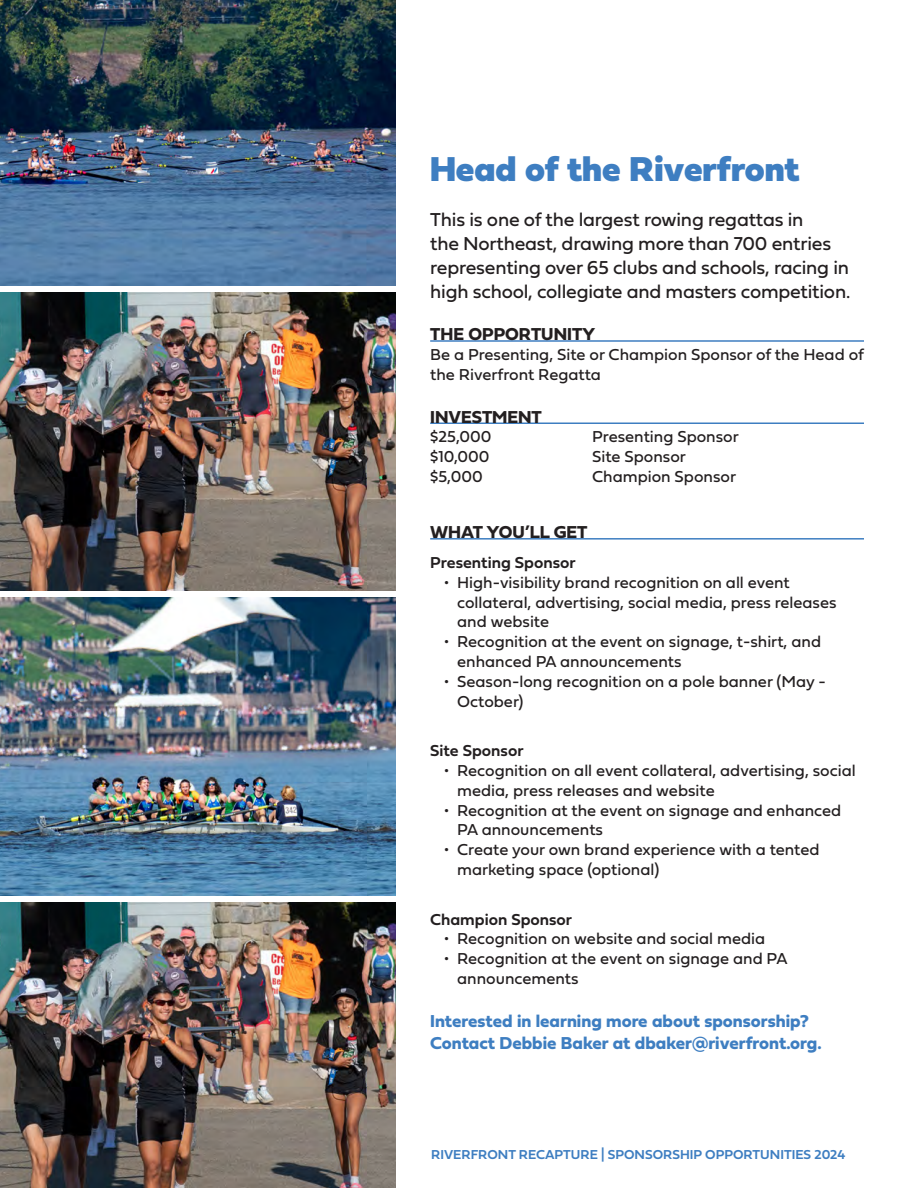
<style>
.page{position:relative;width:918px;height:1188px;background:#fff}
.page>*{position:absolute;margin:0;border:0;box-sizing:border-box;transform-origin:0 0}
.t1{font:36px "Fieldwork Geo Black";color:#3e7ec1}
.t2{font:19.5px/24px "Fieldwork Geo Regular";letter-spacing:-.01em;color:#231f20}
.t3{font:18px/21.6px "Fieldwork Geo Bold";color:#3e7ec1}
.Underline_Headers{font:18px "Fieldwork Geo Bold";color:#231f20}
.t4{font:16.5px/19.8px "Fieldwork Geo Regular";color:#231f20}
.t5{font:16.5px "Fieldwork Geo Demibold";color:#231f20}
.t6{font:13.5px "Fieldwork Geo Demibold";color:#3e7ec1}
</style>
<div class="page">
<img style="left:0;top:292px;width:396px;height:298px">
<hr style="left:430px;top:340px;width:434px;height:2px;background:#3e7ec1">
<hr style="left:430px;top:423px;width:434px;height:1px;background:#3e7ec1">
<hr style="left:430px;top:538px;width:434px;height:2px;background:#3e7ec1">
<img style="left:0;top:598px;width:396px;height:298px">
<img style="left:0;top:903px;width:396px;height:285px">
<img style="left:0;top:0;width:396px;height:285px">
<p class="t1" style="left:430px;top:137px;width:371px">Head of the Riverfront</p>
<p class="t2" style="left:430px;top:206px;width:422px">This is one of the largest rowing regattas in<br>the Northeast, drawing more than 700 entries representing over 65 clubs and schools, racing in high school, collegiate and masters competition.</p>
<p class="Underline_Headers" style="left:430px;top:320px;width:167px">THE OPPORTUNITY</p>
<p class="t4" style="left:430px;top:344px;width:435px">Be a Presenting, Site or Champion Sponsor of the Head of the Riverfront Regatta</p>
<p class="Underline_Headers" style="left:430px;top:402px;width:113px">INVESTMENT</p>
<p class="t4" style="left:430px;top:426px;width:63px">$25,000</p>
<p class="t4" style="left:592px;top:426px;width:148px">Presenting Sponsor</p>
<p class="t4" style="left:430px;top:446px;width:61px">$10,000</p>
<p class="t4" style="left:592px;top:446px;width:95px">Site Sponsor</p>
<p class="t4" style="left:430px;top:466px;width:54px">$5,000</p>
<p class="t4" style="left:592px;top:466px;width:145px">Champion Sponsor</p>
<p class="Underline_Headers" style="left:430px;top:518px;width:159px">WHAT YOU’LL GET</p>
<p class="t5" style="left:430px;top:549px;width:147px">Presenting Sponsor</p>
<p class="t4" style="left:457px;top:572px;width:381px;text-indent:-14px">• High-visibility brand recognition on all event collateral, advertising, social media, press releases and website</p>
<p class="t4" style="left:457px;top:631px;width:365px;text-indent:-14px">• Recognition at the event on signage, t-shirt, and enhanced PA announcements</p>
<p class="t4" style="left:457px;top:671px;width:370px;text-indent:-14px">• Season-long recognition on a pole banner (May -<br>October)</p>
<p class="t5" style="left:430px;top:738px;width:95px">Site Sponsor</p>
<p class="t4" style="left:457px;top:760px;width:400px;text-indent:-14px">• Recognition on all event collateral, advertising, social media, press releases and website</p>
<p class="t4" style="left:457px;top:799px;width:386px;text-indent:-14px">• Recognition at the event on signage and enhanced<br>PA announcements</p>
<p class="t4" style="left:457px;top:839px;width:364px;text-indent:-14px">• Create your own brand experience with a tented marketing space (optional)</p>
<p class="t5" style="left:430px;top:906px;width:144px">Champion Sponsor</p>
<p class="t4" style="left:444px;top:928px;width:323px">• Recognition on website and social media</p>
<p class="t4" style="left:457px;top:948px;width:332px;text-indent:-14px">• Recognition at the event on signage and PA announcements</p>
<p class="t3" style="left:430px;top:1010px;width:393px">Interested in learning more about sponsorship?<br>Contact Debbie Baker at dbaker@riverfront.org.</p>
<p class="t6" style="left:431px;top:1144px;width:416px">RIVERFRONT RECAPTURE | SPONSORSHIP OPPORTUNITIES 2024</p>
</div>
